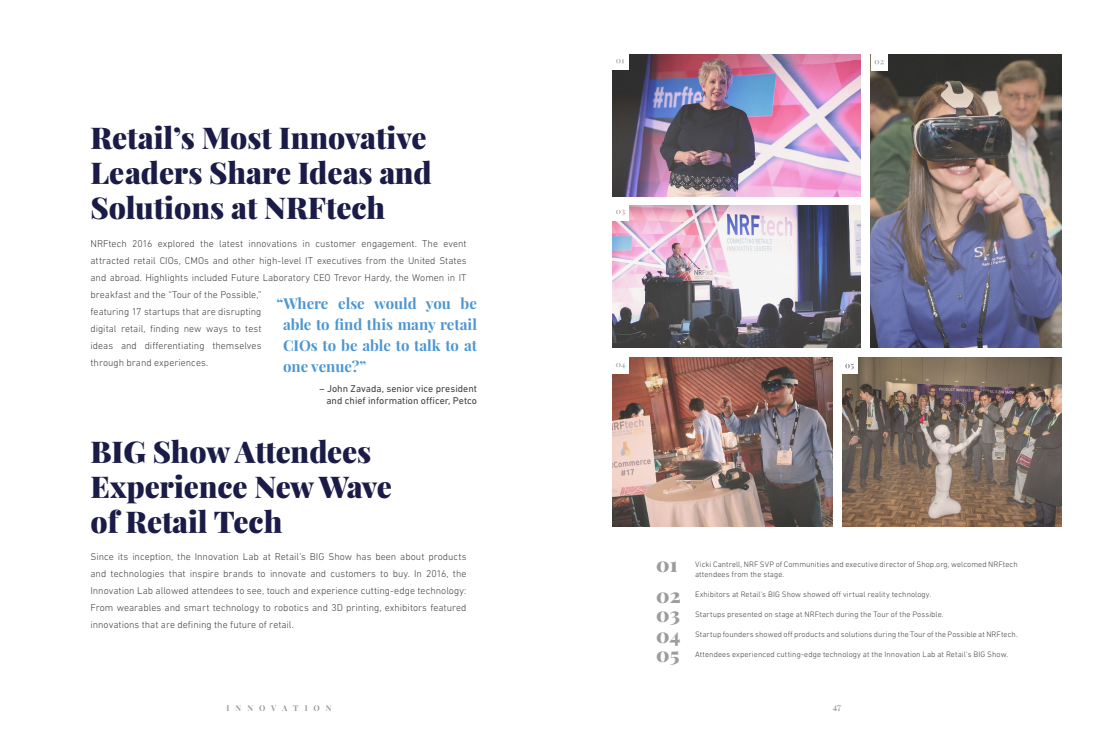
<style>
.page{position:relative;width:1116px;height:756px;background:#fff}
.page>*{position:absolute;margin:0;border:0;box-sizing:border-box;transform-origin:0 0}
.t1{font:900 30px/35px "Playfair Display";color:#1a1c47}
.t2{font:900 20px/20px "Playfair Display";color:#9b9c9c}
.t3{font:700 15px/21px "Playfair Display";color:#4c96d1;text-align:justify}
.t4{font:300 10px/17px "DIN Next LT Pro";color:#414042}
.t5{font:10px/12px "DIN Next LT Pro";color:#414042;text-align:right}
.t6{font:300 8px/10px "DIN Next LT Pro";letter-spacing:.01em;color:#414042}
.t7{font:700 8px "Playfair Display";letter-spacing:.735em;color:#9b9c9c}
</style>
<div class="page">
<img style="left:612px;top:54px;width:248px;height:142px">
<img style="left:612px;top:205px;width:248px;height:142px">
<img style="left:870px;top:54px;width:192px;height:293px">
<img style="left:612px;top:357px;width:220px;height:169px">
<img style="left:842px;top:357px;width:220px;height:169px">
<div style="left:612px;top:357px;width:17px;height:17px;background:#fff"></div>
<svg style="left:616px;top:363px;width:9px;height:5px"></svg>
<div style="left:612px;top:204px;width:17px;height:17px;background:#fff"></div>
<svg style="left:616px;top:210px;width:9px;height:5px"></svg>
<div style="left:612px;top:53px;width:17px;height:17px;background:#fff"></div>
<div style="left:871px;top:54px;width:17px;height:17px;background:#fff"></div>
<svg style="left:874px;top:60px;width:10px;height:4px"></svg>
<svg style="left:616px;top:59px;width:8px;height:4px"></svg>
<div style="left:841px;top:357px;width:17px;height:17px;background:#fff"></div>
<svg style="left:845px;top:364px;width:9px;height:6px"></svg>
<h1 class="t1" style="left:91px;top:120px;width:343px">Retail’s Most Innovative<br>Leaders Share Ideas and<br>Solutions at NRFtech</h1>
<p class="t4" style="left:91px;top:235px;width:378px">NRFtech 2016 explored the latest innovations in customer engagement. The event attracted retail CIOs, CMOs and other high-level IT executives from the United States and abroad. Highlights included Future Laboratory CEO Trevor Hardy, the Women in IT breakfast and the “Tour of the Possible,”<br>featuring 17 startups that are disrupting<br>digital retail, finding new ways to test<br>ideas and differentiating themselves<br>through brand experiences.</p>
<h3 class="t3" style="left:283px;top:293px;width:196px;text-indent:-6px">“Where else would you be able to find this many retail CIOs to be able to talk to at one venue?”</h3>
<p class="t5" style="left:320px;top:382px;width:159px">– John Zavada, senior vice president and chief information officer, Petco</p>
<h1 class="t1" style="left:91px;top:434px;width:303px">BIG Show Attendees<br>Experience New Wave of Retail Tech</h1>
<p class="t4" style="left:91px;top:548px;width:378px;text-align:justify">Since its inception, the Innovation Lab at Retail’s BIG Show has been about products and technologies that inspire brands to innovate and customers to buy. In 2016, the Innovation Lab allowed attendees to see, touch and experience cutting-edge technology:<br>From wearables and smart technology to robotics and 3D printing, exhibitors featured innovations that are defining the future of retail.</p>
<h2 class="t2" style="left:656px;top:549px;width:26px;line-height:30.8px">01<br>02</h2>
<h2 class="t2" style="left:656px;top:605px;width:26px;text-align:justify">03<br>04<br>05</h2>
<p class="t6" style="left:695px;top:559px;width:324px">Vicki Cantrell, NRF SVP of Communities and executive director of Shop.org, welcomed NRFtech attendees from the stage.</p>
<p class="t6" style="left:695px;top:589px;width:238px">Exhibitors at Retail’s BIG Show showed off virtual reality technology.</p>
<p class="t6" style="left:695px;top:609px;width:250px">Startups presented on stage at NRFtech during the Tour of the Possible.</p>
<p class="t6" style="left:695px;top:629px;width:324px">Startup founders showed off products and solutions during the Tour of the Possible at NRFtech.</p>
<p class="t6" style="left:695px;top:649px;width:315px">Attendees experienced cutting-edge technology at the Innovation Lab at Retail’s BIG Show.</p>
<p class="t7" style="left:226px;top:703px;width:107px">INNOVATION</p>
<p class="t7" style="left:833px;top:703px;width:10px">47</p>
</div>
